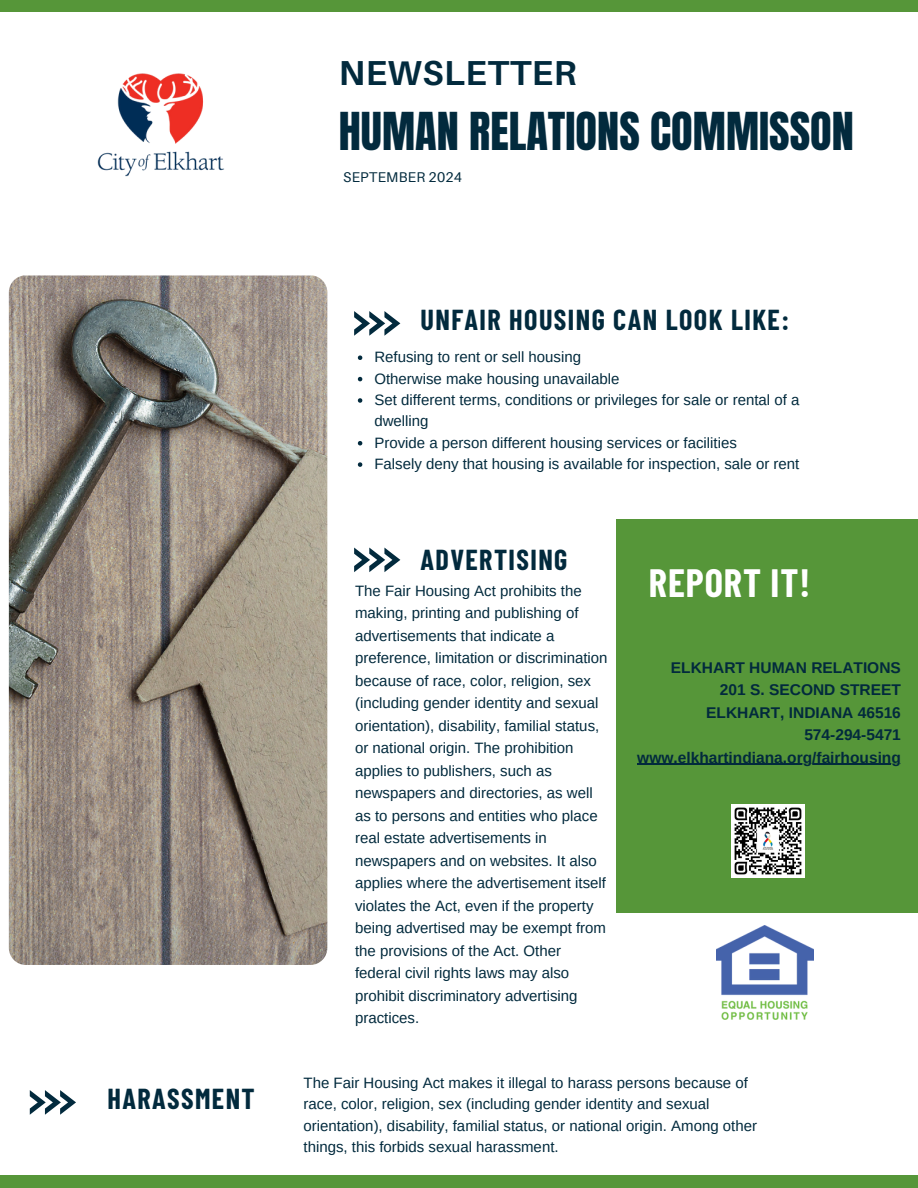
<style>
.page{position:relative;width:918px;height:1188px;background:#fff}
.page>*{position:absolute;margin:0;border:0;box-sizing:border-box;transform-origin:0 0}
.t1{font:44.4px "Anton";color:#022a3d}
.t2{font:700 38.55px "Barlow Condensed";letter-spacing:.025em;color:#fff}
.t3{font:700 34.65px "Aileron";letter-spacing:.015em;color:#022a3d}
.t4{font:700 28.2px "Barlow Condensed";letter-spacing:.05em;color:#022a3d}
.t5{font:700 15.45px/22.5px "Arimo";color:#022a3d;text-align:right}
.t6{font:15px/22.5px "Arimo";color:#022a3d}
.t7{font:14.1px "Aileron";letter-spacing:.015em;color:#022a3d}
</style>
<div class="page">
<img style="left:9px;top:275px;width:318px;height:690px">
<div style="left:616px;top:519px;width:302px;height:394px;background:#569639"></div>
<svg style="left:354px;top:311px;width:46px;height:25px"></svg>
<div style="left:0;top:0;width:918px;height:12px;background:#569639"></div>
<div style="left:0;top:1175px;width:918px;height:13px;background:#569639"></div>
<svg style="left:30px;top:1090px;width:46px;height:25px"></svg>
<svg style="left:354px;top:548px;width:46px;height:24px"></svg>
<img style="left:97px;top:73px;width:127px;height:104px">
<img style="left:716px;top:926px;width:98px;height:93px">
<img style="left:732px;top:805px;width:73px;height:73px">
<svg style="left:358px;top:355px;width:4px;height:5px"></svg>
<svg style="left:358px;top:377px;width:4px;height:4px"></svg>
<svg style="left:358px;top:398px;width:4px;height:5px"></svg>
<svg style="left:358px;top:441px;width:4px;height:4px"></svg>
<svg style="left:358px;top:462px;width:4px;height:5px"></svg>
<hr style="left:637px;top:764px;width:264px;height:1px;background:#022a3d">
<p class="t3" style="left:339px;top:51px;width:239px">NEWSLETTER</p>
<p class="t1" style="left:339px;top:99px;width:517px">HUMAN RELATIONS COMMISSON</p>
<p class="t7" style="left:343px;top:168px;width:120px">SEPTEMBER 2024</p>
<p class="t4" style="left:108px;top:1081px;width:149px">HARASSMENT</p>
<p class="t4" style="left:421px;top:302px;width:370px">UNFAIR HOUSING CAN LOOK LIKE:</p>
<p class="t6" style="left:374px;top:346px;width:208px">Refusing to rent or sell housing</p>
<p class="t6" style="left:374px;top:367px;width:247px">Otherwise make housing unavailable</p>
<h4 class="t6" style="left:374px;top:389px;width:427px;line-height:21.3px">Set different terms, conditions or privileges for sale or rental of a dwelling</h4>
<p class="t6" style="left:374px;top:431px;width:364px">Provide a person different housing services or facilities</p>
<p class="t6" style="left:374px;top:453px;width:427px">Falsely deny that housing is available for inspection, sale or rent</p>
<h4 class="t4" style="left:421px;top:542px;width:148px">ADVERTISING</h4>
<p class="t6" style="left:355px;top:579px;width:254px">The Fair Housing Act prohibits the making, printing and publishing of advertisements that indicate a preference, limitation or discrimination because of race, color, religion, sex (including gender identity and sexual orientation), disability, familial status, or national origin. The prohibition applies to publishers, such as newspapers and directories, as well as to persons and entities who place real estate advertisements in newspapers and on websites. It also applies where the advertisement itself violates the Act, even if the property being advertised may be exempt from the provisions of the Act. Other federal civil rights laws may also prohibit discriminatory advertising practices.</p>
<p class="t2" style="left:649px;top:559px;width:163px">REPORT IT!</p>
<h2 class="t5" style="left:671px;top:656px;width:231px">ELKHART HUMAN RELATIONS<br>201 S. SECOND STREET<br>ELKHART, INDIANA 46516<br>574-294-5471</h2>
<h6 class="t5" style="left:637px;top:746px;width:265px">www.elkhartindiana.org/fairhousing</h6>
<p class="t6" style="left:304px;top:1072px;width:455px;line-height:21.3px">The Fair Housing Act makes it illegal to harass persons because of race, color, religion, sex (including gender identity and sexual orientation), disability, familial status, or national origin. Among other things, this forbids sexual harassment.</p>
</div>
